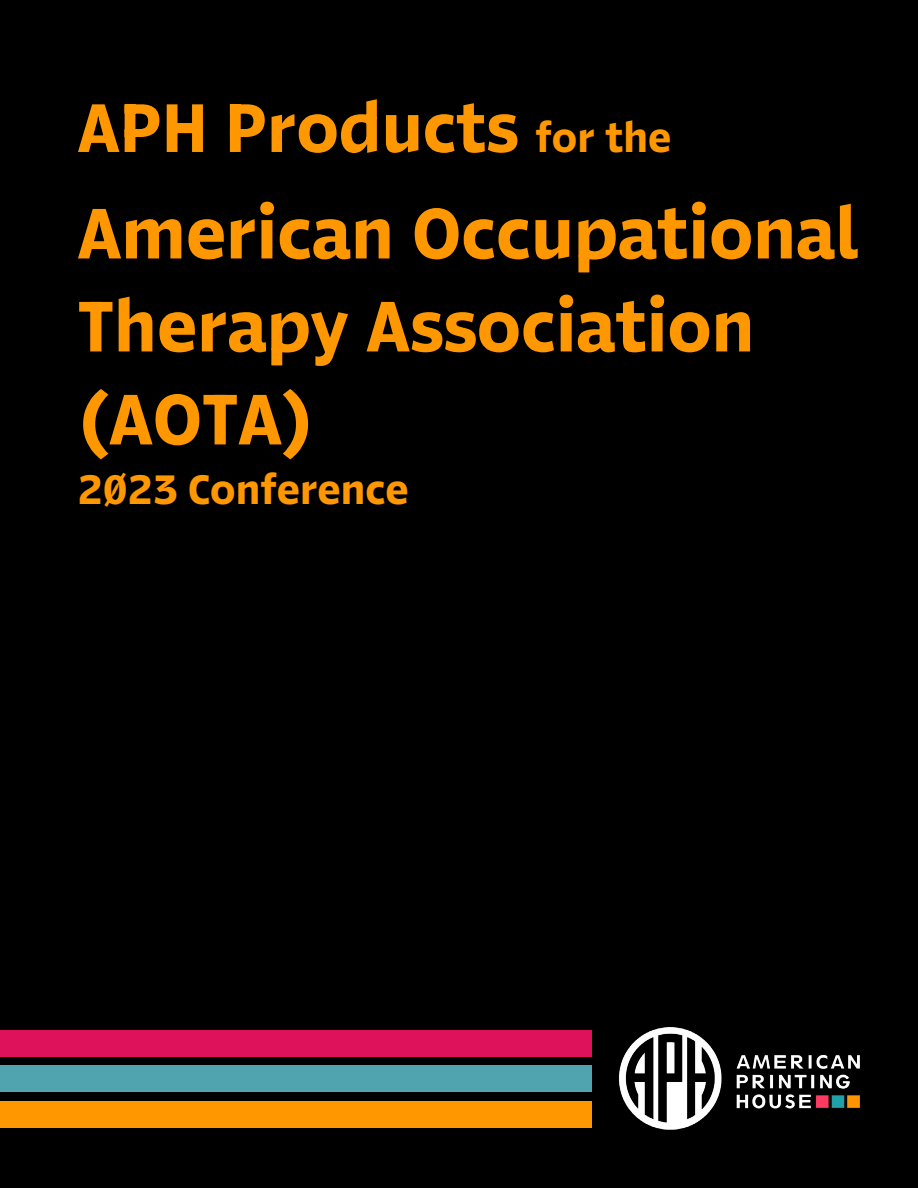
<style>
.page{position:relative;width:918px;height:1188px;background:#000}
.page>*{position:absolute;margin:0;border:0;box-sizing:border-box;transform-origin:0 0}
.t1{font:78px/93px "APH Variable Beta 2";color:#ff9800}
.t2{font:75px "APH Variable Beta 2";color:#ff9800}
.t3{font:45px "APH Variable Beta 2";color:#ff9800}
.s1{font-size:45px}
</style>
<div class="page">
<div style="left:0;top:1101px;width:591px;height:27px;background:#ff9800"></div>
<div style="left:0;top:1065px;width:591px;height:27px;background:#4fa4b0"></div>
<div style="left:0;top:1030px;width:591px;height:27px;background:#de115b"></div>
<img style="left:619px;top:1027px;width:241px;height:103px">
<h1 class="t2" style="left:78px;top:88px;width:595px">APH Products <span class="s1">for the</span></h1>
<h1 class="t1" style="left:78px;top:187px;width:783px">American Occupational<br>Therapy Association (AOTA)</h1>
<h1 class="t3" style="left:78px;top:466px;width:333px">2023 Conference</h1>
</div>
